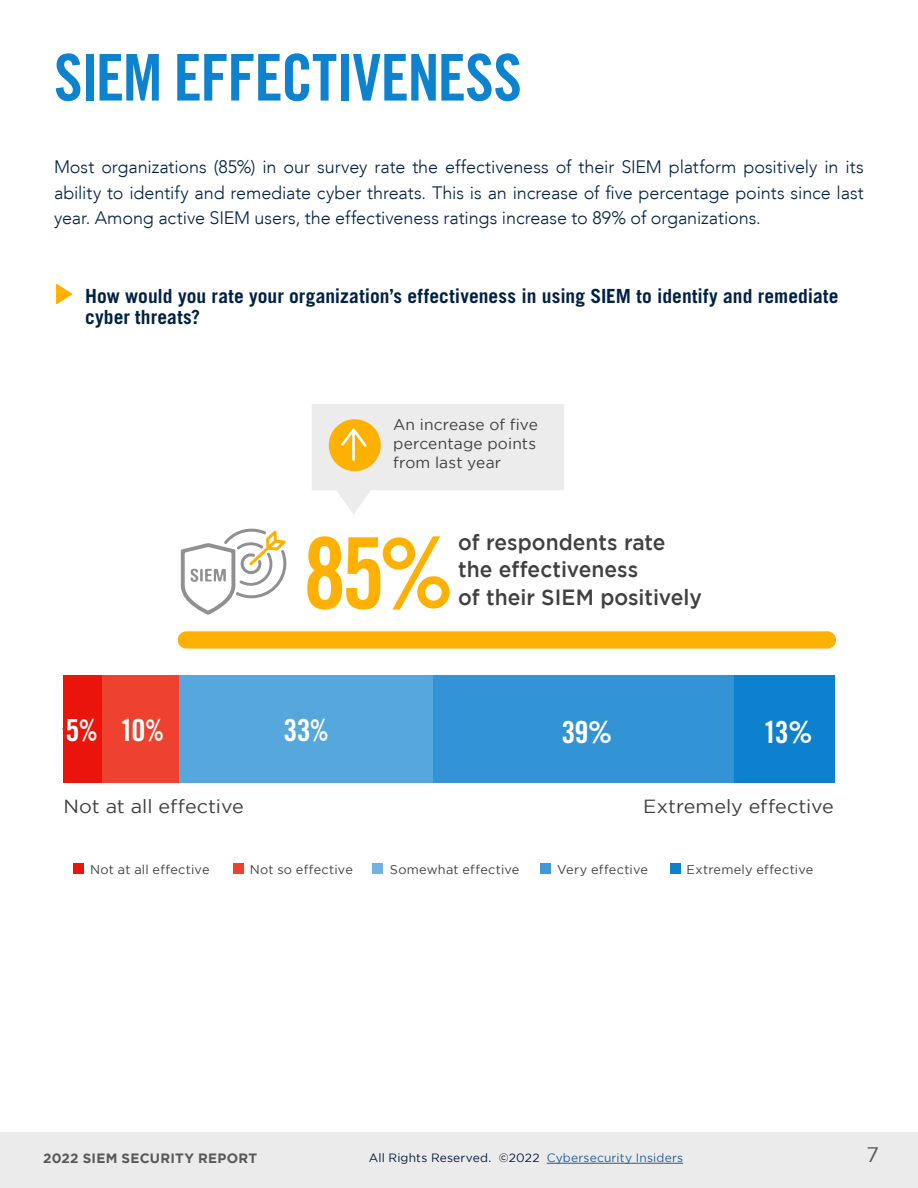
<style>
.page{position:relative;width:918px;height:1188px;background:#fff}
.page>*{position:absolute;margin:0;border:0;box-sizing:border-box;transform-origin:0 0}
.t1{font:98.7px "Trade Gothic LT Std Bd Cn 20";color:#ffb101}
.t2{font:64.5px "Trade Gothic LT Std Bd Cn 20";letter-spacing:-.025em;color:#0d82cf}
.t3{font:30.45px "Trade Gothic LT Std Bd Cn 20";letter-spacing:-.05em;color:#fff;scale:1.04 1}
.t4{font:500 21.9px/27.3px "Gotham";color:#404041;scale:.96 1}
.t5{font:21px "Gotham";color:#58595b}
.t6{font:700 19.5px/21px "Trade Gothic LT Std";color:#002144}
.t7{font:18.9px "Gotham";letter-spacing:-.005em;color:#404041;scale:1.04 1}
.t8{font:300 18px/25.5px "Avenir LT";letter-spacing:-.005em;color:#002144;text-align:justify}
.t9{font:15.6px/18.9px "Gotham";letter-spacing:.01em;color:#404041;text-align:justify}
.t10{font:700 13.5px "Gotham";letter-spacing:.02em;color:#58595b}
.t11{font:12.75px "Gotham";letter-spacing:.015em;color:#404041}
.t12{font:12px "Gotham";letter-spacing:.015em;color:#071b3d}
.s1{color:#215e9e}
</style>
<div class="page">
<div style="left:0;top:1132px;width:918px;height:56px;background:#ebebec"></div>
<hr style="left:547px;top:1163px;width:136px;height:1px;background:#215e9e">
<svg style="left:56px;top:284px;width:16px;height:20px"></svg>
<div style="left:734px;top:675px;width:101px;height:108px;background:#0e81ce"></div>
<div style="left:433px;top:675px;width:301px;height:108px;background:#3294d5"></div>
<div style="left:179px;top:675px;width:254px;height:108px;background:#56a7dc"></div>
<div style="left:101px;top:675px;width:78px;height:108px;background:#ef4130"></div>
<div style="left:63px;top:675px;width:38px;height:108px;background:#ea140a"></div>
<div style="left:74px;top:864px;width:10px;height:10px;background:#ea140a"></div>
<div style="left:233px;top:864px;width:10px;height:10px;background:#ef4130"></div>
<div style="left:372px;top:864px;width:10px;height:10px;background:#6eb3e1"></div>
<div style="left:540px;top:864px;width:11px;height:10px;background:#3e9ad7"></div>
<div style="left:670px;top:864px;width:10px;height:10px;background:#0e81ce"></div>
<div style="left:178px;top:631px;width:658px;height:18px;background:#ffb101;border-radius:9px"></div>
<svg style="left:181px;top:529px;width:105px;height:86px"></svg>
<svg style="left:312px;top:404px;width:252px;height:110px"></svg>
<h2 class="t2" style="left:54px;top:38px;width:469px">SIEM EFFECTIVENESS</h2>
<p class="t8" style="left:54px;top:155px;width:811px">Most organizations (85%) in our survey rate the effectiveness of their SIEM platform positively in its ability to identify and remediate cyber threats. This is an increase of five percentage points since last year. Among active SIEM users, the effectiveness ratings increase to 89% of organizations.</p>
<p class="t6" style="left:85px;top:285px;width:755px">How would you rate your organization’s effectiveness in using SIEM to identify and remediate cyber threats?</p>
<p class="t9" style="left:393px;top:415px;width:146px">An increase of five percentage points from last year</p>
<h1 class="t1" style="left:303px;top:513px;width:153px">85%</h1>
<p class="t4" style="left:458px;top:528px;width:255px">of respondents rate the effectiveness<br>of their SIEM positively</p>
<h3 class="t3" style="left:65px;top:712px;width:96px">5% 10%</h3>
<h3 class="t3" style="left:283px;top:712px;width:45px">33%</h3>
<h3 class="t3" style="left:561px;top:714px;width:51px">39%</h3>
<h3 class="t3" style="left:763px;top:714px;width:49px">13%</h3>
<p class="t7" style="left:64px;top:796px;width:175px">Not at all effective</p>
<p class="t7" style="left:643px;top:796px;width:185px">Extremely effective</p>
<p class="t11" style="left:90px;top:862px;width:121px">Not at all effective</p>
<p class="t11" style="left:250px;top:862px;width:105px">Not so effective</p>
<p class="t11" style="left:390px;top:862px;width:131px">Somewhat effective</p>
<p class="t11" style="left:557px;top:862px;width:92px">Very effective</p>
<p class="t11" style="left:687px;top:862px;width:128px">Extremely effective</p>
<p class="t10" style="left:43px;top:1150px;width:216px">2022 SIEM SECURITY REPORT</p>
<p class="t12" style="left:369px;top:1151px;width:316px">All Rights Reserved. ©2022 <span class="s1">Cybersecurity Insiders</span></p>
<p class="t5" style="left:867px;top:1143px;width:14px">7</p>
</div>
